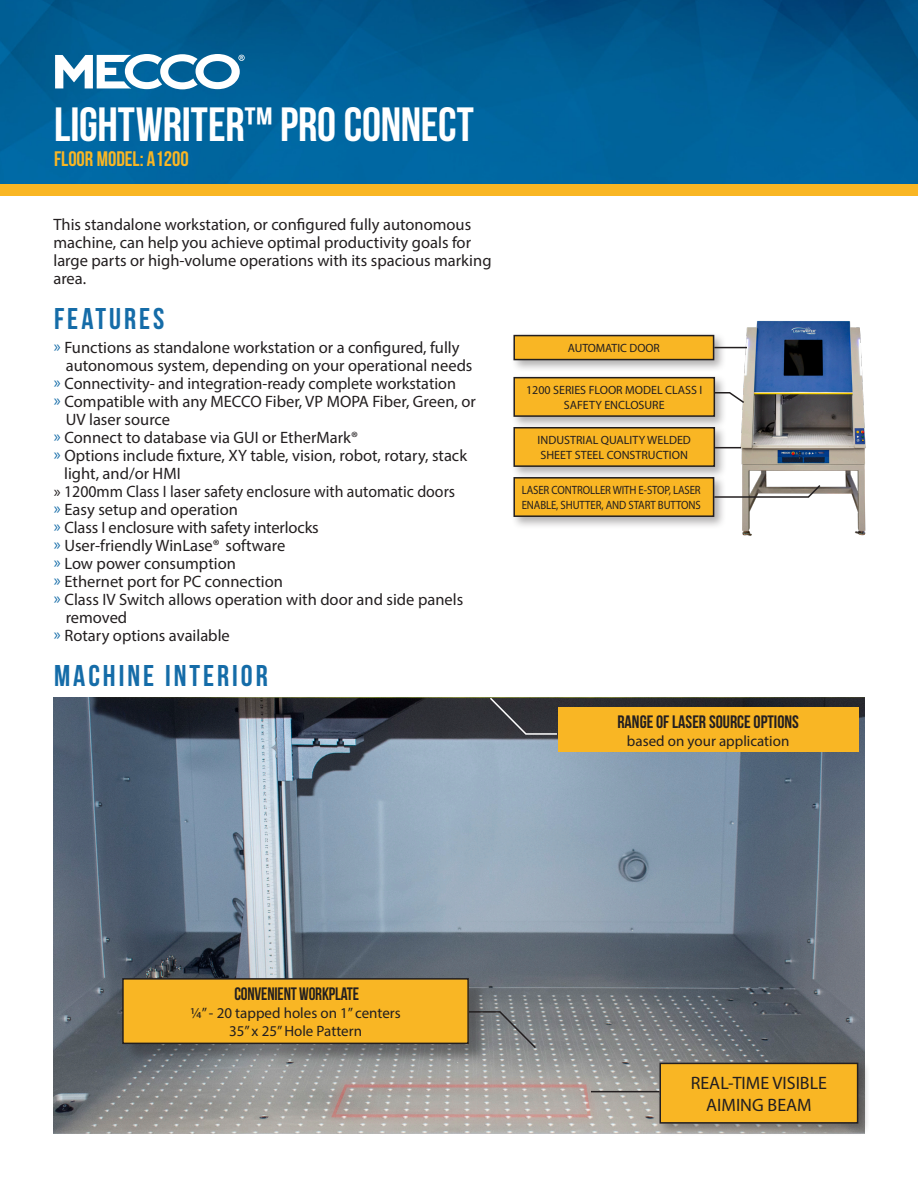
<style>
.page{position:relative;width:918px;height:1188px;background:#fff}
.page>*{position:absolute;margin:0;border:0;box-sizing:border-box;transform-origin:0 0}
.t1{font:700 48px "Bebas Neue";letter-spacing:-.005em;color:#fff}
.t2{font:700 30px "Bebas Neue";letter-spacing:.1em;color:#156ca8}
.t3{font:700 21px "Bebas Neue";color:#f9b624}
.t4{font:18px/21.6px "Myriad Pro";color:#231f20;text-align:center}
.t5{font:700 18px "Bebas Neue";color:#231f20}
.t6{font:700 18px "Bebas Neue";color:#231f20;scale:.95 1}
.t7{font:16.5px/18px "Myriad Pro";color:#231f20}
.t8{font:15px "Myriad Pro";color:#231f20}
.t9{font:12px/14.4px "Myriad Pro";color:#231f20}
.t10{font:12px/14.4px "Myriad Pro";color:#231f20;scale:.9 1}
.s1{color:#156ca8}
</style>
<div class="page">
<div style="left:0;top:184px;width:918px;height:12px;background:#f9b624"></div>
<img style="left:0;top:0;width:918px;height:184px">
<img style="left:53px;top:698px;width:812px;height:436px">
<div style="left:558px;top:707px;width:300px;height:45px;background:#f9b624"></div>
<div style="left:323px;top:1075px;width:277px;height:52px;background:#ee1d23;opacity:.75"></div>
<svg style="left:488px;top:697px;width:70px;height:38px;background:#3b3c40"></svg>
<img style="left:727px;top:320px;width:139px;height:216px">
<div style="left:510px;top:474px;width:217px;height:56px;background:#231f20;opacity:.35"></div>
<div style="left:510px;top:332px;width:217px;height:41px;background:#231f20;opacity:.35"></div>
<svg style="left:513px;top:334px;width:202px;height:27px;background:#dca52e"></svg>
<hr style="left:714px;top:347px;width:33px;height:1px;background:#231f20">
<div style="left:510px;top:374px;width:217px;height:55px;background:#231f20;opacity:.35"></div>
<svg style="left:513px;top:376px;width:233px;height:42px;background:#e5b245"></svg>
<div style="left:510px;top:424px;width:217px;height:56px;background:#231f20;opacity:.35"></div>
<svg style="left:513px;top:426px;width:228px;height:42px;background:#e6b242"></svg>
<svg style="left:513px;top:476px;width:309px;height:42px"></svg>
<svg style="left:487px;top:1010px;width:51px;height:40px;background:#7f8385"></svg>
<div style="left:124px;top:980px;width:363px;height:83px;background:#231f20;opacity:.35"></div>
<div style="left:123px;top:979px;width:345px;height:64px;background:#f9b624"></div>
<div style="left:122px;top:978px;width:347px;height:66px;border:2px solid #231f20"></div>
<svg style="left:55px;top:54px;width:190px;height:35px"></svg>
<div style="left:656px;top:1060px;width:215px;height:76px;background:#231f20;opacity:.35"></div>
<svg style="left:55px;top:1062px;width:807px;height:62px;background:#b09e7b"></svg>
<hr style="left:591px;top:1091px;width:68px;height:1px;background:#231f20">
<p class="t1" style="left:54px;top:98px;width:422px">LIGHTWRITER™ PRO CONNECT</p>
<p class="t3" style="left:54px;top:147px;width:136px">FLOOR MODEL: A1200</p>
<p class="t7" style="left:53px;top:215px;width:440px">This standalone workstation, or configured fully autonomous machine, can help you achieve optimal productivity goals for large parts or high-volume operations with its spacious marking area.</p>
<p class="t2" style="left:54px;top:302px;width:112px">FEATURES</p>
<p class="t7" style="left:66px;top:338px;width:408px;text-indent:-12px"><span class="s1">»</span> Functions as standalone workstation or a configured, fully autonomous system, depending on your operational needs</p>
<p class="t7" style="left:54px;top:374px;width:404px"><span class="s1">»</span> Connectivity- and integration-ready complete workstation</p>
<p class="t7" style="left:66px;top:392px;width:412px;text-indent:-12px"><span class="s1">»</span> Compatible with any MECCO Fiber, VP MOPA Fiber, Green, or<br>UV laser source</p>
<p class="t7" style="left:54px;top:428px;width:306px"><span class="s1">»</span> Connect to database via GUI or EtherMark®</p>
<p class="t7" style="left:64px;top:446px;width:404px;text-indent:-10px"><span class="s1">»</span> Options include fixture, XY table, vision, robot, rotary, stack light, and/or HMI</p>
<p class="t7" style="left:54px;top:482px;width:403px">» 1200mm Class I laser safety enclosure with automatic doors</p>
<p class="t7" style="left:54px;top:500px;width:186px"><span class="s1">»</span> Easy setup and operation</p>
<p class="t7" style="left:54px;top:518px;width:266px"><span class="s1">»</span> Class I enclosure with safety interlocks</p>
<p class="t7" style="left:54px;top:536px;width:233px"><span class="s1">»</span> User-friendly WinLase® software</p>
<p class="t7" style="left:54px;top:554px;width:184px"><span class="s1">»</span> Low power consumption</p>
<p class="t7" style="left:54px;top:572px;width:231px"><span class="s1">»</span> Ethernet port for PC connection</p>
<p class="t7" style="left:66px;top:590px;width:399px;text-indent:-12px"><span class="s1">»</span> Class IV Switch allows operation with door and side panels removed</p>
<p class="t7" style="left:54px;top:626px;width:177px"><span class="s1">»</span> Rotary options available</p>
<p class="t2" style="left:54px;top:659px;width:215px">MACHINE INTERIOR</p>
<p class="t9" style="left:568px;top:341px;width:94px">AUTOMATIC DOOR</p>
<p class="t9" style="left:526px;top:383px;width:178px">1200 SERIES FLOOR MODEL CLASS I</p>
<p class="t9" style="left:564px;top:397px;width:102px">SAFETY ENCLOSURE</p>
<p class="t9" style="left:538px;top:433px;width:155px">INDUSTRIAL QUALITY WELDED<br>SHEET STEEL CONSTRUCTION</p>
<p class="t10" style="left:522px;top:483px;width:201px">LASER CONTROLLER WITH E-STOP, LASER<br>ENABLE, SHUTTER, AND START BUTTONS</p>
<p class="t5" style="left:617px;top:712px;width:183px">RANGE OF LASER SOURCE OPTIONS</p>
<p class="t8" style="left:627px;top:731px;width:164px">based on your application</p>
<p class="t6" style="left:234px;top:984px;width:133px">CONVENIENT WORKPLATE</p>
<p class="t8" style="left:190px;top:1004px;width:212px">¼” - 20 tapped holes on 1” centers</p>
<p class="t8" style="left:229px;top:1022px;width:134px">35” x 25” Hole Pattern</p>
<p class="t4" style="left:691px;top:1072px;width:138px">REAL-TIME VISIBLE<br>AIMING BEAM</p>
</div>
